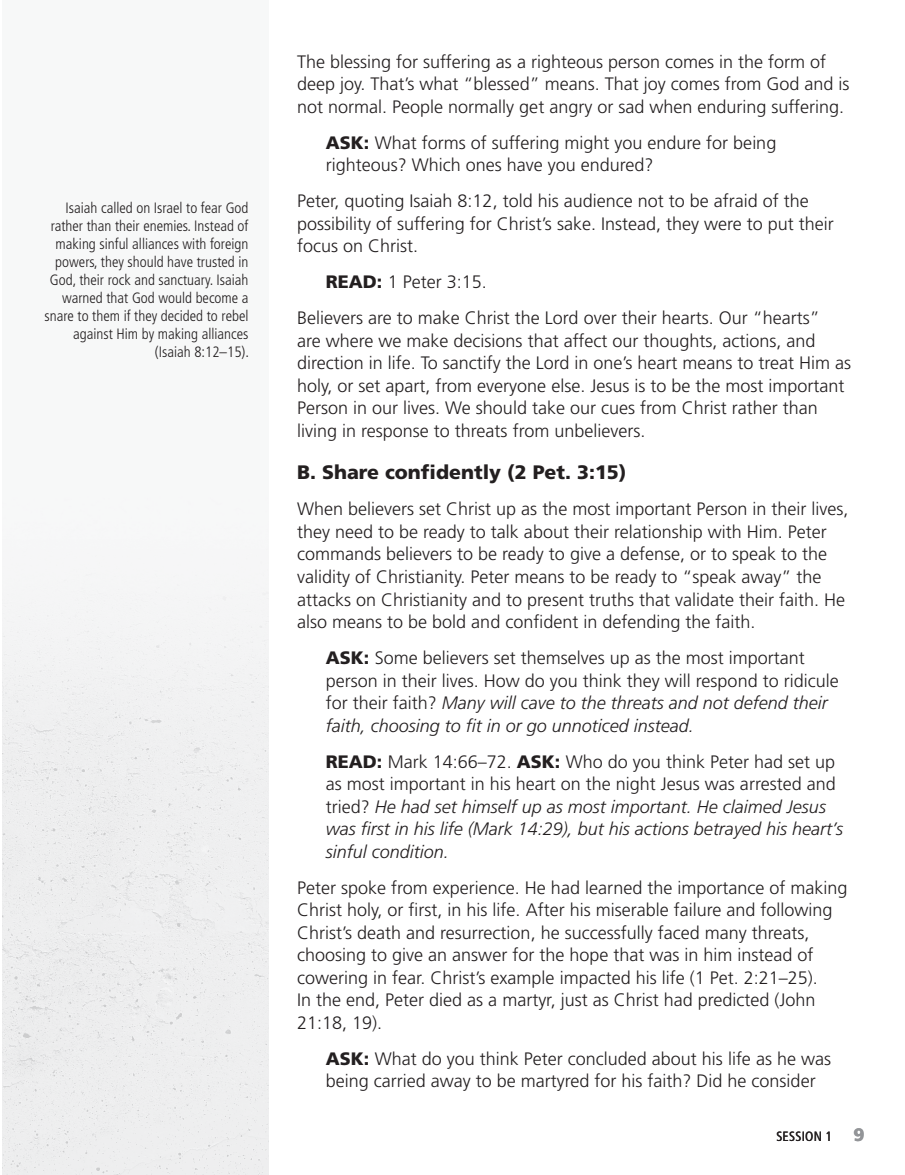
<style>
.page{position:relative;width:905px;height:1175px;background:#fff}
.page>*{position:absolute;margin:0;border:0;box-sizing:border-box;transform-origin:0 0}
.Outline_head_2{font:900 19.5px "Frutiger LT Std";color:#231f20}
.Body-NO_indent{font:300 18px/22.5px "Frutiger LT Std";color:#231f20}
.ASK-body_indent{font:300 18px/22.5px "Frutiger LT Std";color:#231f20}
.ASK-body_indent-2{font:italic 300 18px/22.5px "Frutiger LT Std";color:#231f20}
.Sidebar_Body{font:300 condensed 15px/18px "Frutiger LT Std";color:#231f20;text-align:right}
.t1{font:condensed 13.5px "Frutiger LT Std";letter-spacing:.02em;color:#231f20}
.s1{font-weight:900}
.s2{font-style:italic}
.s3{font-weight:900;font-style:normal}
.s4{font-style:normal}
.s5{font-weight:900;font-stretch:normal;font-size:18px;color:#939598}
</style>
<div class="page">
<div style="left:3px;top:549px;width:266px;height:625px;background:#eeefef"></div>
<p class="Sidebar_Body" style="left:44px;top:199px;width:206px">Isaiah called on Israel to fear God rather than their enemies. Instead of making sinful alliances with foreign powers, they should have trusted in God, their rock and sanctuary. Isaiah warned that God would become a snare to them if they decided to rebel against Him by making alliances (Isaiah 8:12–15).</p>
<p class="Body-NO_indent" style="left:297px;top:50px;width:554px">The blessing for suffering as a righteous person comes in the form of deep joy. That’s what “blessed” means. That joy comes from God and is not normal. People normally get angry or sad when enduring suffering.</p>
<p class="ASK-body_indent" style="left:326px;top:131px;width:452px"><span class="s1">ASK:</span> What forms of suffering might you endure for being righteous? Which ones have you endured?</p>
<p class="Body-NO_indent" style="left:297px;top:190px;width:538px">Peter, quoting Isaiah 8:12, told his audience not to be afraid of the possibility of suffering for Christ’s sake. Instead, they were to put their focus on Christ.</p>
<p class="ASK-body_indent" style="left:326px;top:271px;width:163px"><span class="s1">READ:</span> 1 Peter 3:15.</p>
<p class="Body-NO_indent" style="left:297px;top:307px;width:555px">Believers are to make Christ the Lord over their hearts. Our “hearts”<br>are where we make decisions that affect our thoughts, actions, and direction in life. To sanctify the Lord in one’s heart means to treat Him as holy, or set apart, from everyone else. Jesus is to be the most important Person in our lives. We should take our cues from Christ rather than living in response to threats from unbelievers.</p>
<p class="Outline_head_2" style="left:297px;top:461px;width:331px">B. Share confidently (2 Pet. 3:15)</p>
<p class="Body-NO_indent" style="left:297px;top:498px;width:553px">When believers set Christ up as the most important Person in their lives, they need to be ready to talk about their relationship with Him. Peter commands believers to be ready to give a defense, or to speak to the validity of Christianity. Peter means to be ready to “speak away” the attacks on Christianity and to present truths that validate their faith. He also means to be bold and confident in defending the faith.</p>
<p class="ASK-body_indent" style="left:326px;top:647px;width:514px"><span class="s1">ASK:</span> Some believers set themselves up as the most important person in their lives. How do you think they will respond to ridicule for their faith? <span class="s2">Many will cave to the threats and not defend their faith, choosing to fit in or go unnoticed instead.</span></p>
<p class="ASK-body_indent-2" style="left:326px;top:750px;width:519px"><span class="s3">READ:</span> <span class="s4">Mark 14:66–72.</span> <span class="s3">ASK:</span> <span class="s4">Who do you think Peter had set up as most important in his heart on the night Jesus was arrested and tried?</span> He had set himself up as most important. He claimed Jesus was first in his life (Mark 14:29), but his actions betrayed his heart’s sinful condition.</p>
<p class="Body-NO_indent" style="left:297px;top:876px;width:552px">Peter spoke from experience. He had learned the importance of making Christ holy, or first, in his life. After his miserable failure and following Christ’s death and resurrection, he successfully faced many threats, choosing to give an answer for the hope that was in him instead of cowering in fear. Christ’s example impacted his life (1 Pet. 2:21–25).<br>In the end, Peter died as a martyr, just as Christ had predicted (John 21:18, 19).</p>
<p class="ASK-body_indent" style="left:326px;top:1047px;width:507px"><span class="s1">ASK:</span> What do you think Peter concluded about his life as he was being carried away to be martyred for his faith? Did he consider</p>
<p class="t1" style="left:776px;top:1128px;width:89px">SESSION 1 <span class="s5">9</span></p>
</div>
